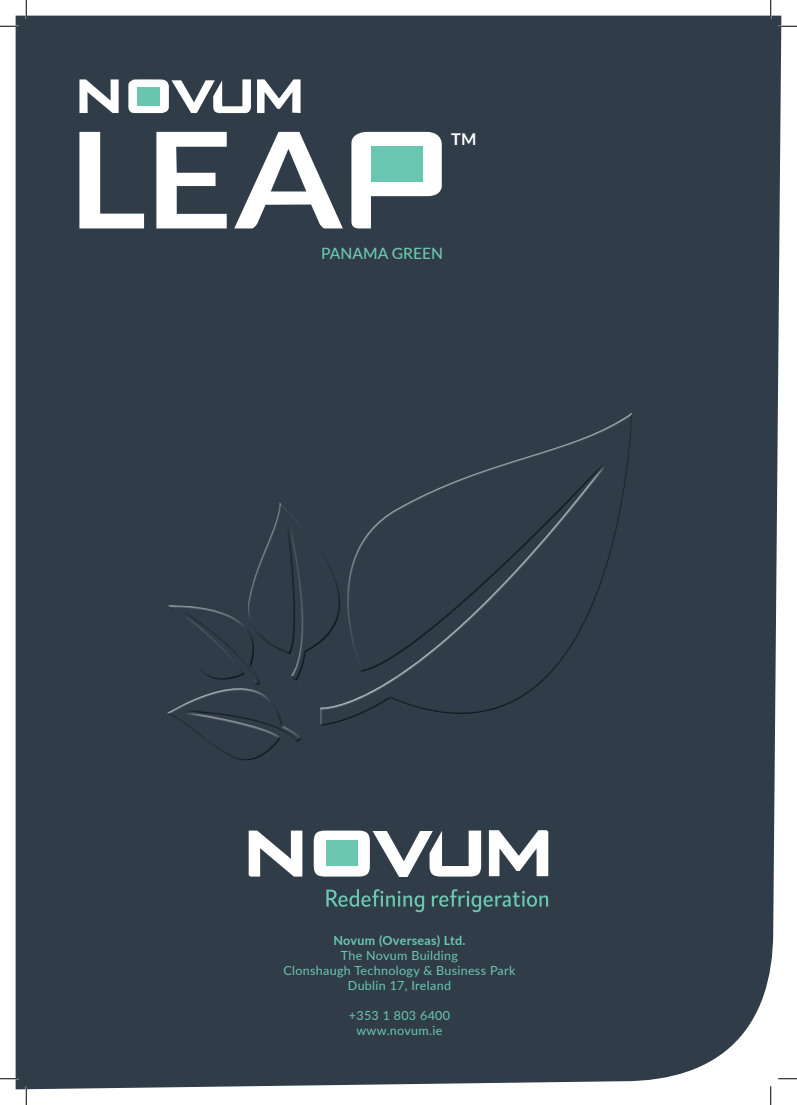
<style>
.page{position:relative;width:797px;height:1105px;background:#fff}
.page>*{position:absolute;margin:0;border:0;box-sizing:border-box;transform-origin:0 0}
.t1{font:700 16.25px "Lato";color:#fff}
.t2{font:500 15.62px "Lato";color:#6dc7b0}
.t3{font:12.5px/15px "Lato";letter-spacing:.025em;color:#6dc7b0;text-align:center}
.t4{font:700 12.5px "Lato";letter-spacing:.025em;color:#6dc7b0}
</style>
<div class="page">
<div style="left:16px;top:16px;width:765px;height:1073px;background:#303d48"></div>
<svg style="left:326px;top:889px;width:98px;height:23px"></svg>
<svg style="left:431px;top:889px;width:117px;height:23px"></svg>
<svg style="left:249px;top:831px;width:53px;height:45px"></svg>
<svg style="left:489px;top:830px;width:59px;height:46px"></svg>
<svg style="left:314px;top:831px;width:167px;height:46px"></svg>
<div style="left:165px;top:412px;width:468px;height:349px;background:#303d48"></div>
<svg style="left:79px;top:79px;width:40px;height:34px"></svg>
<svg style="left:128px;top:79px;width:123px;height:35px"></svg>
<svg style="left:257px;top:79px;width:43px;height:34px"></svg>
<svg style="left:79px;top:132px;width:65px;height:96px"></svg>
<svg style="left:156px;top:132px;width:71px;height:96px"></svg>
<svg style="left:234px;top:132px;width:109px;height:96px"></svg>
<svg style="left:350px;top:132px;width:92px;height:96px"></svg>
<div style="left:371px;top:147px;width:51px;height:35px;background:#69c6b0"></div>
<svg style="left:0;top:25px;width:19px;height:2px"></svg>
<svg style="left:778px;top:25px;width:19px;height:2px"></svg>
<svg style="left:0;top:1078px;width:19px;height:1px"></svg>
<svg style="left:778px;top:1078px;width:19px;height:1px"></svg>
<svg style="left:25px;top:0;width:2px;height:19px"></svg>
<svg style="left:25px;top:1086px;width:2px;height:19px"></svg>
<svg style="left:770px;top:0;width:1px;height:19px"></svg>
<svg style="left:770px;top:1086px;width:1px;height:19px"></svg>
<h1 class="t1" style="left:451px;top:127px;width:27px">TM</h1>
<p class="t2" style="left:321px;top:242px;width:123px">PANAMA GREEN</p>
<p class="t4" style="left:333px;top:931px;width:133px">Novum (Overseas) Ltd.</p>
<p class="t3" style="left:283px;top:948px;width:233px">The Novum Building<br>Clonshaugh Technology &amp; Business Park<br>Dublin 17, Ireland</p>
<p class="t3" style="left:349px;top:1008px;width:103px">+353 1 803 6400 www.novum.ie</p>
</div>
